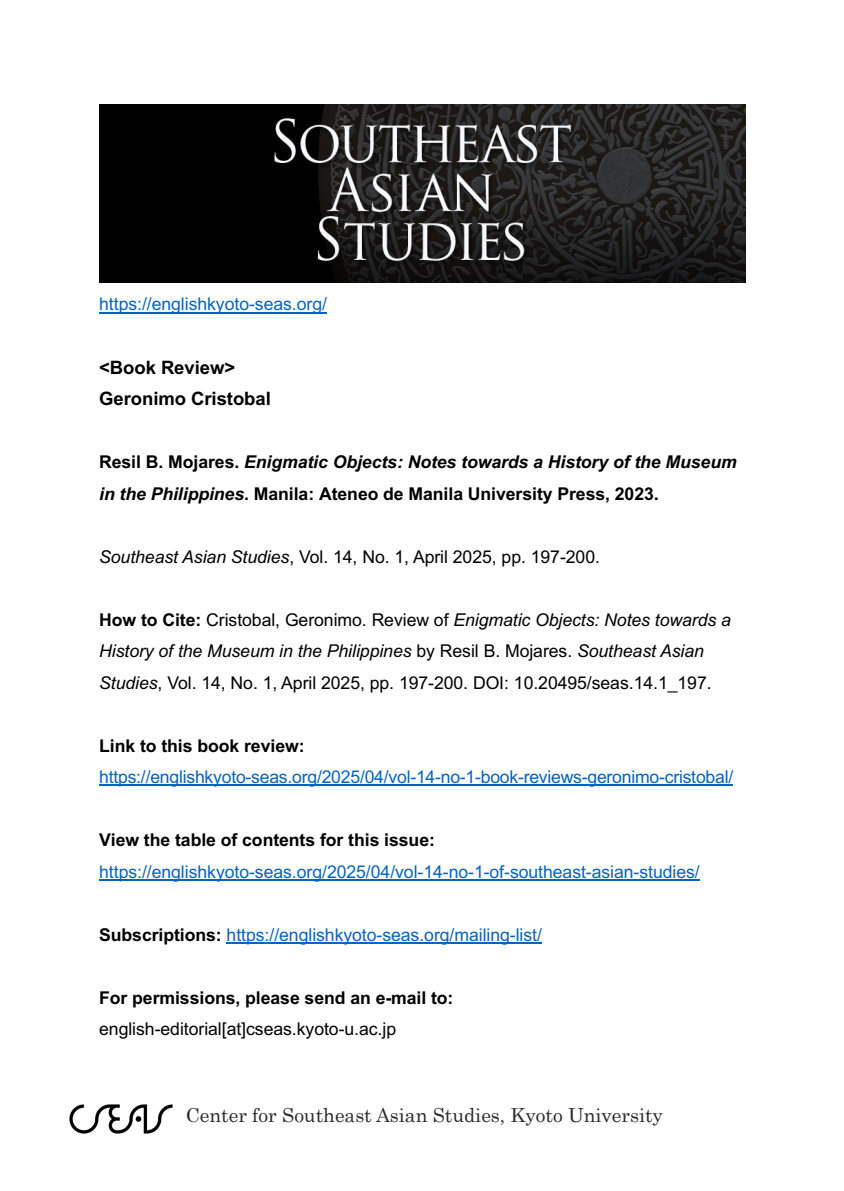
<style>
.page{position:relative;width:844px;height:1191px;background:#fff}
.page>*{position:absolute;margin:0;border:0;box-sizing:border-box;transform-origin:0 0}
.t1{font:19.25px "Century";color:#292929}
.t2{font:700 18.55px/31.5px "Arial";letter-spacing:-.005em;color:#000}
.t3{font:17.68px/31.5px "Arial";letter-spacing:-.005em;color:#000}
.t4{font:17.68px "Arial";letter-spacing:-.005em;color:#0563c1}
.t5{font:italic 700 17.68px/31.8px "Arial";letter-spacing:-.005em;color:#000}
.t6{font:700 17.68px "Arial";letter-spacing:-.005em;color:#000}
.s1{font-style:normal}
.s2{font-style:normal;font-size:18.55px}
.s3{font-style:italic}
.s4{font-weight:700}
.s5{font-weight:700;color:#000}
</style>
<div class="page">
<img style="left:69px;top:1104px;width:104px;height:30px">
<hr style="left:99px;top:312px;width:228px;height:1px;background:#0563c1">
<hr style="left:99px;top:785px;width:633px;height:1px;background:#0563c1">
<hr style="left:99px;top:879px;width:600px;height:1px;background:#0563c1">
<hr style="left:226px;top:942px;width:316px;height:1px;background:#0563c1">
<img style="left:99px;top:104px;width:646px;height:179px">
<p class="t4" style="left:99px;top:294px;width:229px">https://englishkyoto-seas.org/</p>
<p class="t2" style="left:99px;top:352px;width:173px">&lt;Book Review&gt;<br>Geronimo Cristobal</p>
<p class="t5" style="left:99px;top:446px;width:639px"><span class="s1">Resil B. Mojares.</span> Enigmatic Objects: Notes towards a History of the Museum in the Philippines<span class="s1">. Manila: Ateneo de Manila University Press, 2023</span><span class="s2">.</span></p>
<p class="t3" style="left:99px;top:541px;width:502px"><span class="s3">Southeast Asian Studies</span>, Vol. 14, No. 1, April 2025, pp. 197-200.</p>
<p class="t3" style="left:99px;top:604px;width:633px"><span class="s4">How to Cite:</span> Cristobal, Geronimo. Review of <span class="s3">Enigmatic Objects: Notes towards a<br>History of the Museum in the Philippines</span> by Resil B. Mojares. <span class="s3">Southeast Asian<br>Studies</span>, Vol. 14, No. 1, April 2025, pp. 197-200. DOI: 10.20495/seas.14.1_197.</p>
<p class="t6" style="left:99px;top:735px;width:207px">Link to this book review:</p>
<p class="t4" style="left:99px;top:767px;width:635px">https://englishkyoto-seas.org/2025/04/vol-14-no-1-book-reviews-geronimo-cristobal/</p>
<p class="t6" style="left:99px;top:830px;width:337px">View the table of contents for this issue:</p>
<p class="t4" style="left:99px;top:861px;width:602px">https://englishkyoto-seas.org/2025/04/vol-14-no-1-of-southeast-asian-studies/</p>
<p class="t4" style="left:99px;top:924px;width:444px"><span class="s5">Subscriptions:</span> https://englishkyoto-seas.org/mailing-list/</p>
<p class="t6" style="left:99px;top:987px;width:356px">For permissions, please send an e-mail to:</p>
<p class="t3" style="left:99px;top:1013px;width:298px">english-editorial[at]cseas.kyoto-u.ac.jp</p>
<p class="t1" style="left:186px;top:1103px;width:478px">Center for Southeast Asian Studies, Kyoto University</p>
</div>
